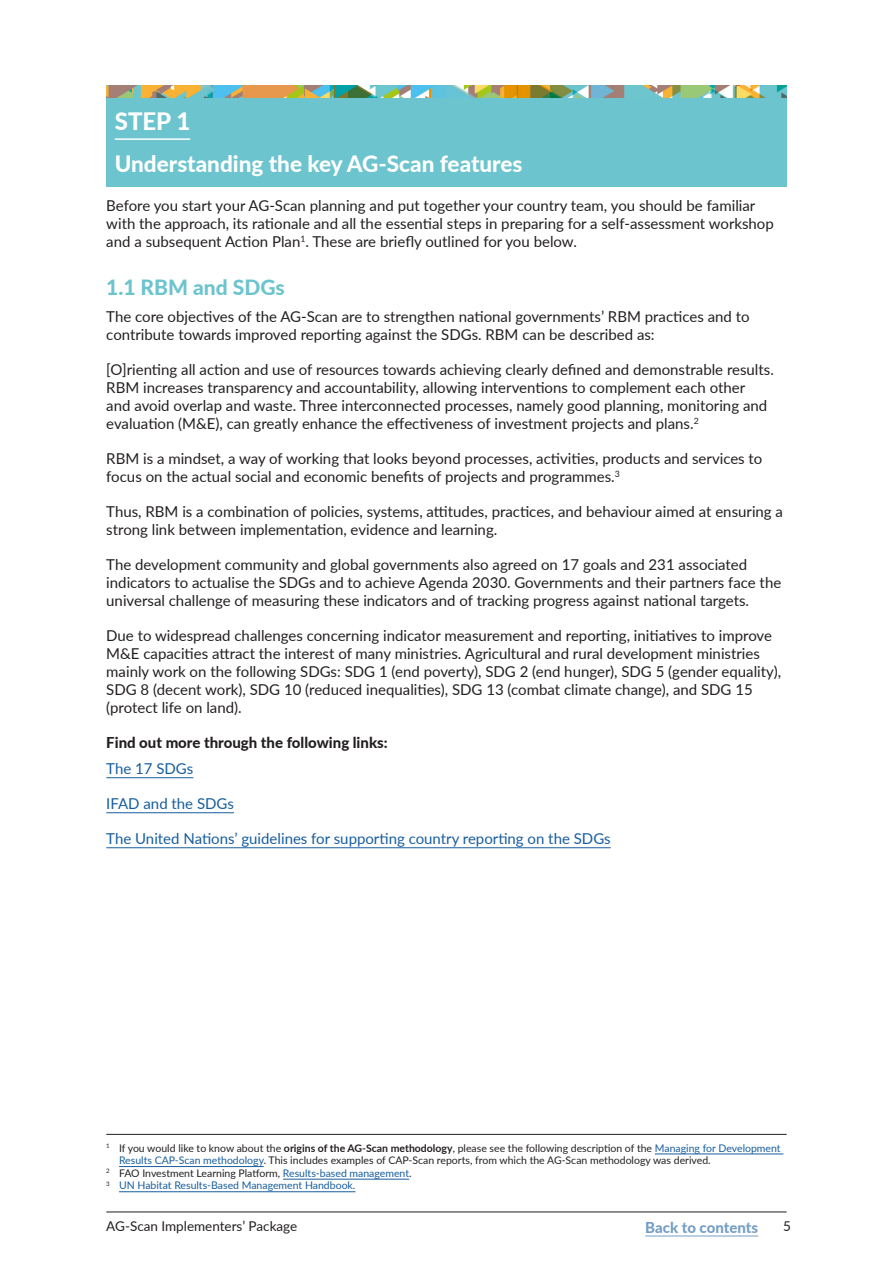
<style>
.page{position:relative;width:893px;height:1263px;background:#fff}
.page>*{position:absolute;margin:0;border:0;box-sizing:border-box;transform-origin:0 0}
.t1{font:800 24px "Lato";color:#fff}
.t2{font:800 22.5px "Lato";color:#fff}
.Sub_header{font:800 21px "Lato";color:#6cc4ce}
.t3{font:15px/18px "Lato";color:#231f20}
.t4{font:15px "Lato";color:#175d9e}
.t5{font:800 15px "Lato";color:#231f20}
.t6{font:800 15px "Lato";letter-spacing:-.005em;color:#175d9e}
.t7{font:13.5px "Lato";color:#231f20}
.t8{font:10.5px/12.6px "Lato";color:#231f20}
.t9{font:10.5px "Lato";color:#175d9e}
.s1{font-weight:700}
.s2{color:#175d9e}
</style>
<div class="page">
<hr style="left:106px;top:1212px;width:681px;height:1px;background:#231f20">
<hr style="left:645px;top:1235px;width:113px;height:1px;background:#175d9e">
<div style="left:106px;top:98px;width:681px;height:89px;background:#6cc4ce"></div>
<img style="left:106px;top:85px;width:681px;height:13px">
<hr style="left:115px;top:138px;width:75px;height:2px;background:#fff">
<hr style="left:106px;top:777px;width:87px;height:1px;background:#175d9e">
<hr style="left:106px;top:812px;width:128px;height:1px;background:#175d9e">
<hr style="left:106px;top:847px;width:505px;height:1px;background:#175d9e">
<hr style="left:655px;top:1154px;width:128px;height:1px;background:#175d9e">
<hr style="left:119px;top:1166px;width:145px;height:1px;background:#175d9e">
<hr style="left:283px;top:1179px;width:126px;height:1px;background:#175d9e">
<hr style="left:119px;top:1191px;width:236px;height:1px;background:#175d9e">
<hr style="left:106px;top:1134px;width:681px;height:1px;background:#231f20">
<p class="t1" style="left:115px;top:103px;width:77px">STEP 1</p>
<p class="t2" style="left:115px;top:147px;width:409px">Understanding the key AG-Scan features</p>
<p class="t3" style="left:106px;top:196px;width:669px">Before you start your AG-Scan planning and put together your country team, you should be familiar with the approach, its rationale and all the essential steps in preparing for a self-assessment workshop and a subsequent Action Plan<sup>1</sup>. These are briefly outlined for you below.</p>
<p class="Sub_header" style="left:106px;top:272px;width:180px">1.1 RBM and SDGs</p>
<p class="t3" style="left:106px;top:307px;width:645px">The core objectives of the AG-Scan are to strengthen national governments’ RBM practices and to contribute towards improved reporting against the SDGs. RBM can be described as:</p>
<p class="t3" style="left:106px;top:360px;width:669px">[O]rienting all action and use of resources towards achieving clearly defined and demonstrable results.<br>RBM increases transparency and accountability, allowing interventions to complement each other<br>and avoid overlap and waste. Three interconnected processes, namely good planning, monitoring and evaluation (M&amp;E), can greatly enhance the effectiveness of investment projects and plans.<sup>2</sup></p>
<p class="t3" style="left:106px;top:449px;width:658px">RBM is a mindset, a way of working that looks beyond processes, activities, products and services to focus on the actual social and economic benefits of projects and programmes.<sup>3</sup></p>
<p class="t3" style="left:106px;top:502px;width:678px">Thus, RBM is a combination of policies, systems, attitudes, practices, and behaviour aimed at ensuring a strong link between implementation, evidence and learning.</p>
<p class="t3" style="left:106px;top:555px;width:676px">The development community and global governments also agreed on 17 goals and 231 associated indicators to actualise the SDGs and to achieve Agenda 2030. Governments and their partners face the universal challenge of measuring these indicators and of tracking progress against national targets.</p>
<p class="t3" style="left:106px;top:626px;width:676px">Due to widespread challenges concerning indicator measurement and reporting, initiatives to improve M&amp;E capacities attract the interest of many ministries. Agricultural and rural development ministries mainly work on the following SDGs: SDG 1 (end poverty), SDG 2 (end hunger), SDG 5 (gender equality), SDG 8 (decent work), SDG 10 (reduced inequalities), SDG 13 (combat climate change), and SDG 15 (protect life on land).</p>
<p class="t5" style="left:106px;top:731px;width:283px">Find out more through the following links:</p>
<p class="t4" style="left:106px;top:758px;width:89px">The 17 SDGs</p>
<p class="t4" style="left:106px;top:793px;width:129px">IFAD and the SDGs</p>
<p class="t4" style="left:106px;top:828px;width:506px">The United Nations’ guidelines for supporting country reporting on the SDGs</p>
<p class="t8" style="left:119px;top:1141px;width:663px;text-indent:-13px"><sup>1</sup> If you would like to know about the <span class="s1">origins of the AG-Scan methodology</span>, please see the following description of the <span class="s2">Managing for Development<br>Results CAP-Scan methodology</span>. This includes examples of CAP-Scan reports, from which the AG-Scan methodology was derived.</p>
<p class="t8" style="left:106px;top:1166px;width:307px"><sup>2</sup> FAO Investment Learning Platform, <span class="s2">Results-based management</span>.</p>
<p class="t9" style="left:106px;top:1178px;width:251px"><sup>3</sup> UN Habitat Results-Based Management Handbook.</p>
<p class="t7" style="left:106px;top:1217px;width:192px">AG-Scan Implementers’ Package</p>
<p class="t6" style="left:645px;top:1216px;width:114px">Back to contents</p>
<p class="t7" style="left:783px;top:1217px;width:9px">5</p>
</div>
